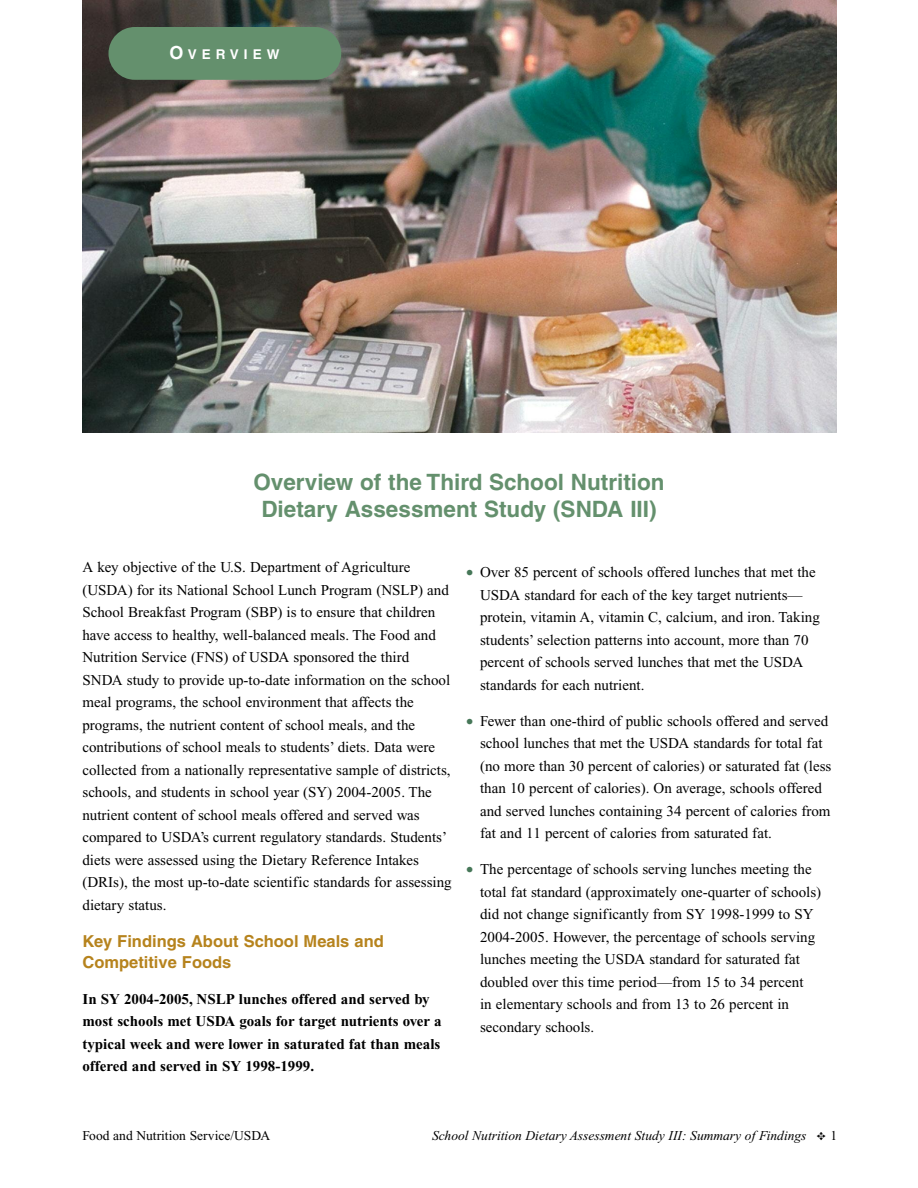
<style>
.page{position:relative;width:918px;height:1188px;background:#fff}
.page>*{position:absolute;margin:0;border:0;box-sizing:border-box;transform-origin:0 0}
.t1{font:700 22.5px/27px "Helvetica";color:#64906d;text-align:center}
.t2{font:700 16.5px/21px "Helvetica";color:#b6831d}
.t3{font:15px/22.5px "Times";color:#000}
.t4{font:700 15px/22.5px "Times";color:#000}
.t5{font:italic 13.5px "Times";color:#000}
.t6{font:13.5px "Times";color:#000}
.t7{font:700 13.5px "Helvetica";letter-spacing:.37em;color:#fff}
.s1{font-size:18px}
.s2{font-size:22.5px;color:#467758}
.s3{font-style:normal}
</style>
<div class="page">
<img style="left:82px;top:0;width:755px;height:432px">
<div style="left:109px;top:27px;width:232px;height:53px;background:#64906d;border-radius:26px"></div>
<p class="t7" style="left:170px;top:49px;width:111px"><span class="s1">O</span>VERVIEW</p>
<h1 class="t1" style="left:253px;top:471px;width:413px">Overview of the Third School Nutrition<br>Dietary Assessment Study (SNDA III)</h1>
<p class="t3" style="left:82px;top:557px;width:371px">A key objective of the U.S. Department of Agriculture (USDA) for its National School Lunch Program (NSLP) and School Breakfast Program (SBP) is to ensure that children have access to healthy, well-balanced meals. The Food and Nutrition Service (FNS) of USDA sponsored the third SNDA study to provide up-to-date information on the school meal programs, the school environment that affects the programs, the nutrient content of school meals, and the contributions of school meals to students’ diets. Data were collected from a nationally representative sample of districts, schools, and students in school year (SY) 2004-2005. The nutrient content of school meals offered and served was compared to USDA’s current regulatory standards. Students’ diets were assessed using the Dietary Reference Intakes (DRIs), the most up-to-date scientific standards for assessing dietary status.</p>
<p class="t2" style="left:82px;top:932px;width:303px">Key Findings About School Meals and<br>Competitive Foods</p>
<p class="t4" style="left:82px;top:989px;width:361px">In SY 2004-2005, NSLP lunches offered and served by most schools met USDA goals for target nutrients over a typical week and were lower in saturated fat than meals offered and served in SY 1998-1999.</p>
<p class="t3" style="left:480px;top:563px;width:341px;text-indent:-14px"><span class="s2">•</span> Over 85 percent of schools offered lunches that met the USDA standard for each of the key target nutrients— protein, vitamin A, vitamin C, calcium, and iron. Taking students’ selection patterns into account, more than 70 percent of schools served lunches that met the USDA standards for each nutrient.</p>
<p class="t3" style="left:480px;top:711px;width:353px;text-indent:-14px"><span class="s2">•</span> Fewer than one-third of public schools offered and served school lunches that met the USDA standards for total fat (no more than 30 percent of calories) or saturated fat (less than 10 percent of calories). On average, schools offered and served lunches containing 34 percent of calories from fat and 11 percent of calories from saturated fat.</p>
<p class="t3" style="left:480px;top:860px;width:343px;text-indent:-14px"><span class="s2">•</span> The percentage of schools serving lunches meeting the total fat standard (approximately one-quarter of schools) did not change significantly from SY 1998-1999 to SY 2004-2005. However, the percentage of schools serving lunches meeting the USDA standard for saturated fat doubled over this time period—from 15 to 34 percent<br>in elementary schools and from 13 to 26 percent in secondary schools.</p>
<p class="t6" style="left:82px;top:1131px;width:189px">Food and Nutrition Service/USDA</p>
<p class="t5" style="left:432px;top:1131px;width:407px">School Nutrition Dietary Assessment Study III: Summary of Findings ✥ <span class="s3">1</span></p>
</div>
